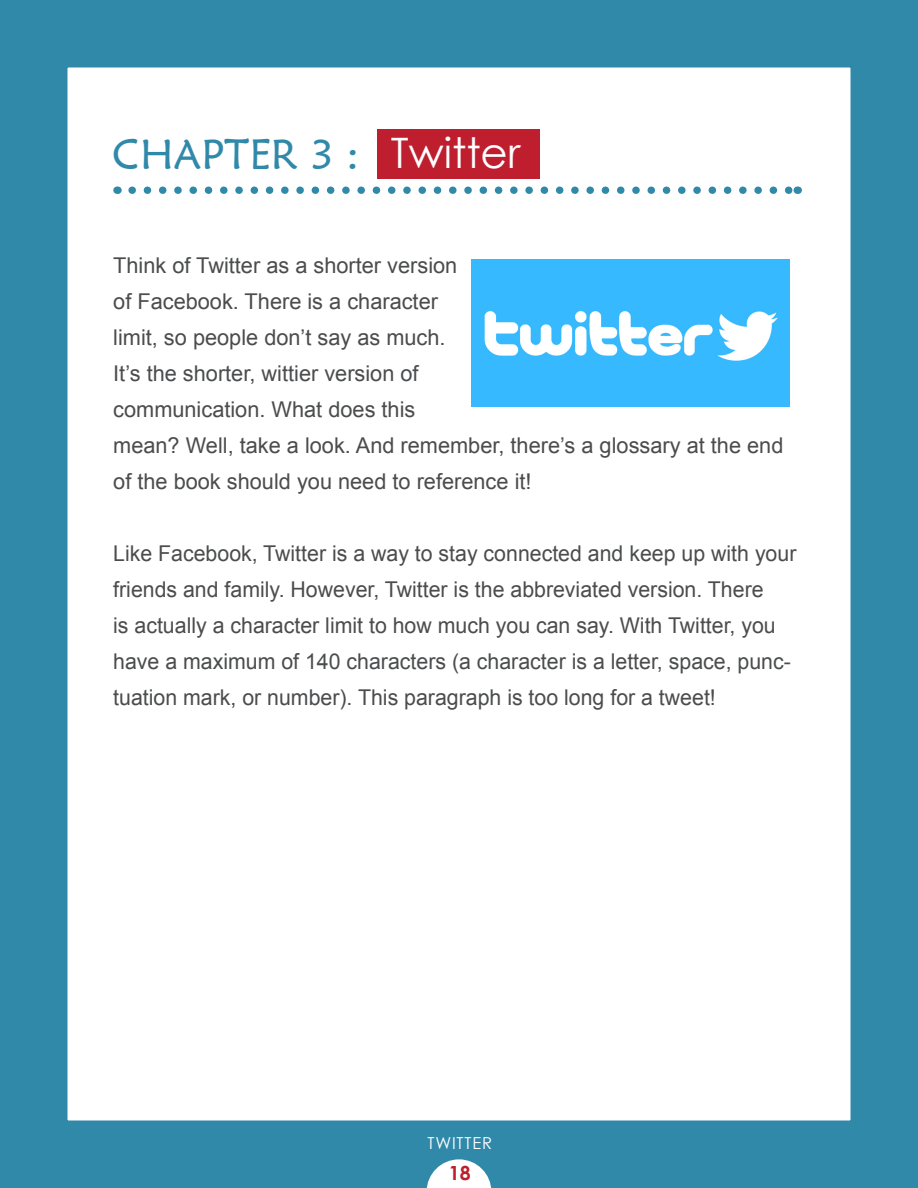
<style>
.page{position:relative;width:918px;height:1188px;background:#fff}
.page>*{position:absolute;margin:0;border:0;box-sizing:border-box;transform-origin:0 0}
.t1{font:42px "Maiandra GD";color:#3189aa}
.t2{font:21.75px/36px "Arial";color:#4b4c4d}
.t3{font:700 19.5px "Century Gothic";color:#bf1e2e}
.t4{font:16.5px "Century Gothic";letter-spacing:.05em;color:#fff}
.s1{font-family:"Century Gothic";color:#fff}
</style>
<div class="page">
<div style="left:0;top:0;width:918px;height:1188px;border:68px solid #3189aa"></div>
<svg style="left:427px;top:1159px;width:64px;height:29px"></svg>
<svg style="left:132px;top:186px;width:658px;height:8px"></svg>
<div style="left:377px;top:129px;width:163px;height:50px;background:#bf1e2e"></div>
<img style="left:472px;top:260px;width:317px;height:146px">
<h1 class="t1" style="left:112px;top:128px;width:410px">CHAPTER 3 : <span class="s1">Twitter</span></h1>
<p class="t2" style="left:113px;top:247px;width:672px">Think of Twitter as a shorter version<br>of Facebook. There is a character<br>limit, so people don’t say as much.<br>It’s the shorter, wittier version of<br>communication. What does this<br>mean? Well, take a look. And remember, there’s a glossary at the end of the book should you need to reference it!</p>
<p class="t2" style="left:113px;top:535px;width:685px">Like Facebook, Twitter is a way to stay connected and keep up with your friends and family. However, Twitter is the abbreviated version. There<br>is actually a character limit to how much you can say. With Twitter, you have a maximum of 140 characters (a character is a letter, space, punc&shy;tuation mark, or number). This paragraph is too long for a tweet!</p>
<p class="t4" style="left:428px;top:1131px;width:66px">TWITTER</p>
<p class="t3" style="left:449px;top:1158px;width:23px">18</p>
</div>
